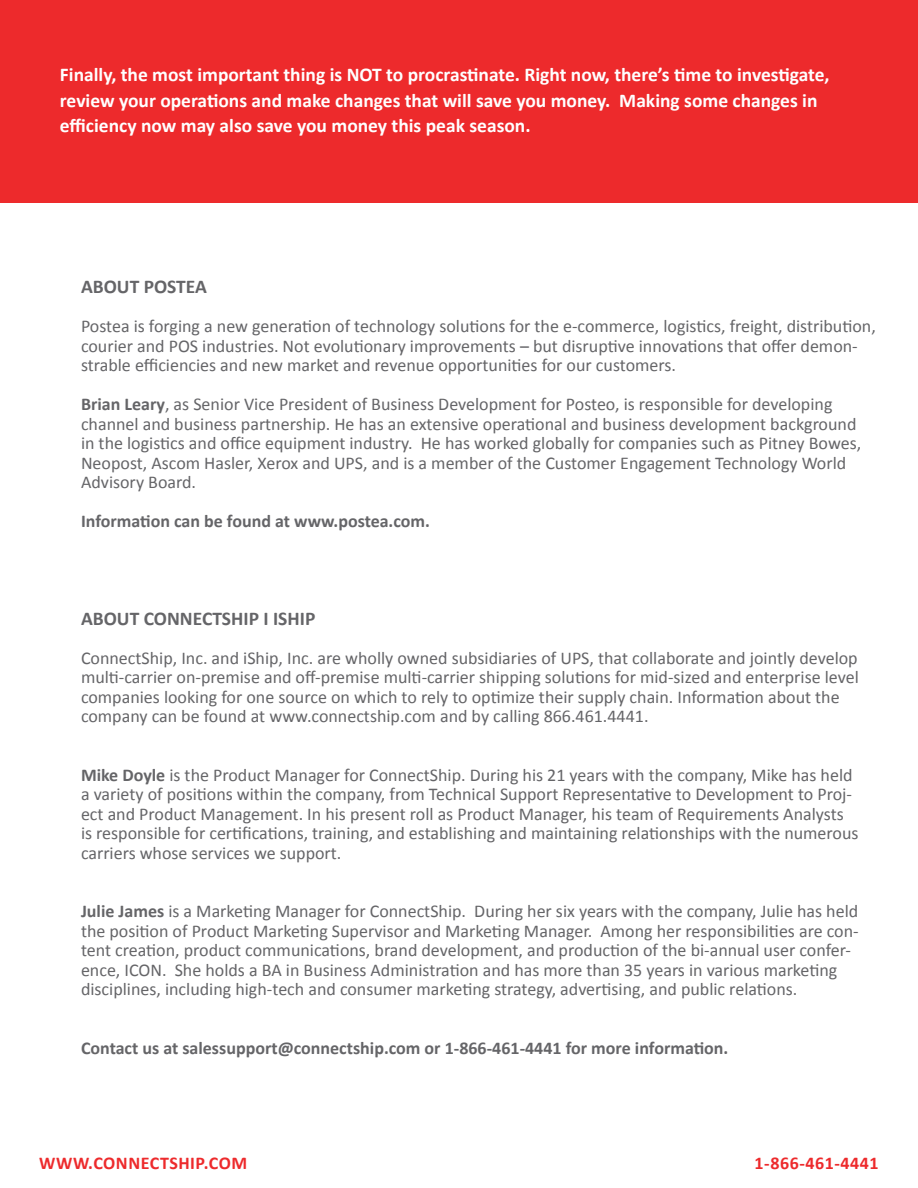
<style>
.page{position:relative;width:918px;height:1188px;background:#fff}
.page>*{position:absolute;margin:0;border:0;box-sizing:border-box;transform-origin:0 0}
.t1{font:700 19.5px/25.5px "Calibri";color:#fff}
.t2{font:700 19.5px "Calibri";color:#656568}
.t3{font:18px/19.5px "Calibri";color:#656568}
.t4{font:700 18px "Calibri";color:#656568}
.t5{font:700 18px "Calibri";letter-spacing:.03em;color:#ed2a2c}
.s1{font-weight:700}
</style>
<div class="page">
<div style="left:0;top:0;width:918px;height:202px;background:#ed2a2c"></div>
<p class="t1" style="left:60px;top:62px;width:771px">Finally, the most important thing is NOT to procrastinate. Right now, there’s time to investigate, review your operations and make changes that will save you money. Making some changes in efficiency now may also save you money this peak season.</p>
<p class="t2" style="left:81px;top:274px;width:128px">ABOUT POSTEA</p>
<p class="t3" style="left:81px;top:317px;width:796px">Postea is forging a new generation of technology solutions for the e-commerce, logistics, freight, distribution, courier and POS industries. Not evolutionary improvements – but disruptive innovations that offer demon&shy;strable efficiencies and new market and revenue opportunities for our customers.</p>
<p class="t3" style="left:81px;top:395px;width:782px"><span class="s1">Brian Leary</span>, as Senior Vice President of Business Development for Posteo, is responsible for developing channel and business partnership. He has an extensive operational and business development background in the logistics and office equipment industry. He has worked globally for companies such as Pitney Bowes, Neopost, Ascom Hasler, Xerox and UPS, and is a member of the Customer Engagement Technology World Advisory Board.</p>
<p class="t4" style="left:81px;top:510px;width:351px">Information can be found at www.postea.com.</p>
<p class="t2" style="left:81px;top:606px;width:236px">ABOUT CONNECTSHIP I ISHIP</p>
<p class="t3" style="left:81px;top:648px;width:779px">ConnectShip, Inc. and iShip, Inc. are wholly owned subsidiaries of UPS, that collaborate and jointly develop multi-carrier on-premise and off-premise multi-carrier shipping solutions for mid-sized and enterprise level companies looking for one source on which to rely to optimize their supply chain. Information about the company can be found at www.connectship.com and by calling 866.461.4441.</p>
<p class="t3" style="left:81px;top:765px;width:779px"><span class="s1">Mike Doyle</span> is the Product Manager for ConnectShip. During his 21 years with the company, Mike has held a variety of positions within the company, from Technical Support Representative to Development to Proj&shy;ect and Product Management. In his present roll as Product Manager, his team of Requirements Analysts is responsible for certifications, training, and establishing and maintaining relationships with the numerous carriers whose services we support.</p>
<p class="t3" style="left:81px;top:902px;width:779px"><span class="s1">Julie James</span> is a Marketing Manager for ConnectShip. During her six years with the company, Julie has held the position of Product Marketing Supervisor and Marketing Manager. Among her responsibilities are con&shy;tent creation, product communications, brand development, and production of the bi-annual user confer&shy;ence, ICON. She holds a BA in Business Administration and has more than 35 years in various marketing disciplines, including high-tech and consumer marketing strategy, advertising, and public relations.</p>
<p class="t4" style="left:81px;top:1036px;width:649px">Contact us at salessupport@connectship.com or 1-866-461-4441 for more information.</p>
<p class="t5" style="left:39px;top:1152px;width:209px">WWW.CONNECTSHIP.COM</p>
<p class="t5" style="left:755px;top:1152px;width:125px">1-866-461-4441</p>
</div>
